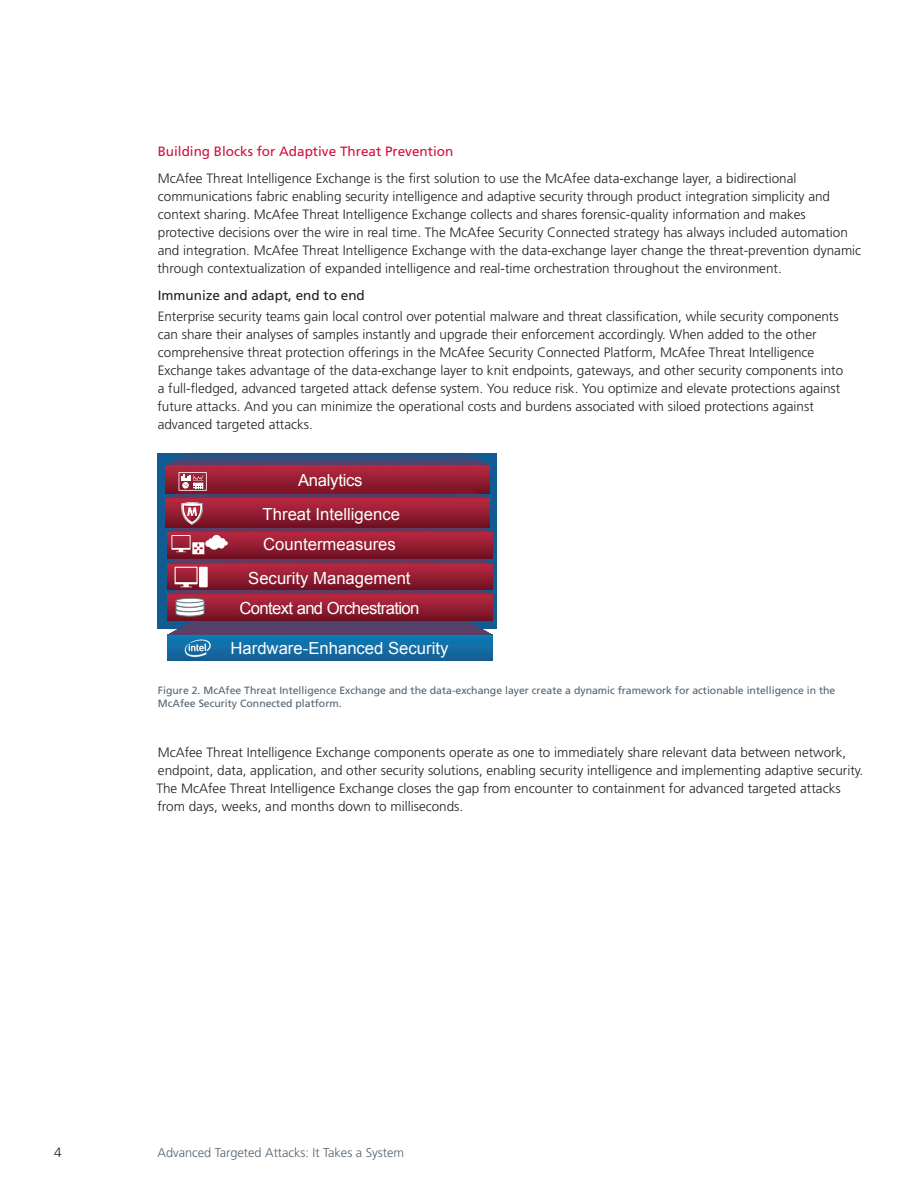
<style>
.page{position:relative;width:918px;height:1188px;background:#fff}
.page>*{position:absolute;margin:0;border:0;box-sizing:border-box;transform-origin:0 0}
.t1{font:16.65px/33.5px "Arial";color:#fff;text-align:center}
.t2{font:16.65px "Arial";letter-spacing:-.035em;color:#fff}
.t3{font:300 13.5px/18px "Frutiger LT Std";color:#231f20}
.t4{font:13.5px "Frutiger LT Std";color:#d20f41}
.t5{font:13.5px "Frutiger LT Std";color:#231f20}
.t6{font:300 12.75px "Frutiger LT Std";color:#52626f}
.t7{font:10.5px/13.5px "Frutiger LT Std";color:#52626f}
</style>
<div class="page">
<div style="left:158px;top:453px;width:339px;height:176px;background:#0f5b92"></div>
<svg style="left:168px;top:635px;width:325px;height:25px;background:#116da5"></svg>
<div style="left:167px;top:564px;width:325px;height:26px;background:#b62740"></div>
<img style="left:167px;top:558px;width:325px;height:6px">
<div style="left:167px;top:532px;width:325px;height:26px;background:linear-gradient(to bottom,#ba2942,#731324)"></div>
<img style="left:176px;top:527px;width:304px;height:8px">
<svg style="left:166px;top:465px;width:324px;height:20px;background:#a22137"></svg>
<img style="left:167px;top:453px;width:322px;height:12px">
<div style="left:166px;top:499px;width:324px;height:28px;background:linear-gradient(to bottom,#ba2941,#731224)"></div>
<img style="left:166px;top:485px;width:324px;height:14px">
<svg style="left:179px;top:472px;width:28px;height:19px"></svg>
<svg style="left:168px;top:567px;width:325px;height:68px;background:#842b44"></svg>
<div style="left:176px;top:598px;width:28px;height:5px;background:#fff;border-radius:50%"></div>
<div style="left:176px;top:598px;width:28px;height:5px;border:1px solid #66747c;border-radius:50%"></div>
<svg style="left:171px;top:535px;width:57px;height:19px"></svg>
<svg style="left:181px;top:502px;width:22px;height:23px"></svg>
<img style="left:181px;top:634px;width:34px;height:27px">
<p class="t4" style="left:158px;top:143px;width:297px">Building Blocks for Adaptive Threat Prevention</p>
<p class="t3" style="left:157px;top:169px;width:705px">McAfee Threat Intelligence Exchange is the first solution to use the McAfee data-exchange layer, a bidirectional communications fabric enabling security intelligence and adaptive security through product integration simplicity and context sharing. McAfee Threat Intelligence Exchange collects and shares forensic-quality information and makes protective decisions over the wire in real time. The McAfee Security Connected strategy has always included automation and integration. McAfee Threat Intelligence Exchange with the data-exchange layer change the threat-prevention dynamic through contextualization of expanded intelligence and real-time orchestration throughout the environment.</p>
<p class="t5" style="left:158px;top:287px;width:209px">Immunize and adapt, end to end</p>
<p class="t3" style="left:157px;top:307px;width:687px">Enterprise security teams gain local control over potential malware and threat classification, while security components can share their analyses of samples instantly and upgrade their enforcement accordingly. When added to the other comprehensive threat protection offerings in the McAfee Security Connected Platform, McAfee Threat Intelligence Exchange takes advantage of the data-exchange layer to knit endpoints, gateways, and other security components into a full-fledged, advanced targeted attack defense system. You reduce risk. You optimize and elevate protections against future attacks. And you can minimize the operational costs and burdens associated with siloed protections against advanced targeted attacks.</p>
<p class="t1" style="left:263px;top:464px;width:139px">Analytics<br>Threat Intelligence</p>
<p class="t1" style="left:263px;top:528px;width:134px">Countermeasures</p>
<p class="t1" style="left:248px;top:561px;width:164px">Security Management</p>
<p class="t2" style="left:239px;top:598px;width:182px">Context and Orchestration</p>
<p class="t1" style="left:230px;top:632px;width:220px">Hardware-Enhanced Security</p>
<p class="t7" style="left:158px;top:683px;width:679px">Figure 2. McAfee Threat Intelligence Exchange and the data-exchange layer create a dynamic framework for actionable intelligence in the<br>McAfee Security Connected platform.</p>
<p class="t3" style="left:156px;top:743px;width:708px">McAfee Threat Intelligence Exchange components operate as one to immediately share relevant data between network, endpoint, data, application, and other security solutions, enabling security intelligence and implementing adaptive security.<br>The McAfee Threat Intelligence Exchange closes the gap from encounter to containment for advanced targeted attacks from days, weeks, and months down to milliseconds.</p>
<p class="t3" style="left:54px;top:1144px;width:9px">4</p>
<p class="t6" style="left:158px;top:1145px;width:248px">Advanced Targeted Attacks: It Takes a System</p>
</div>
